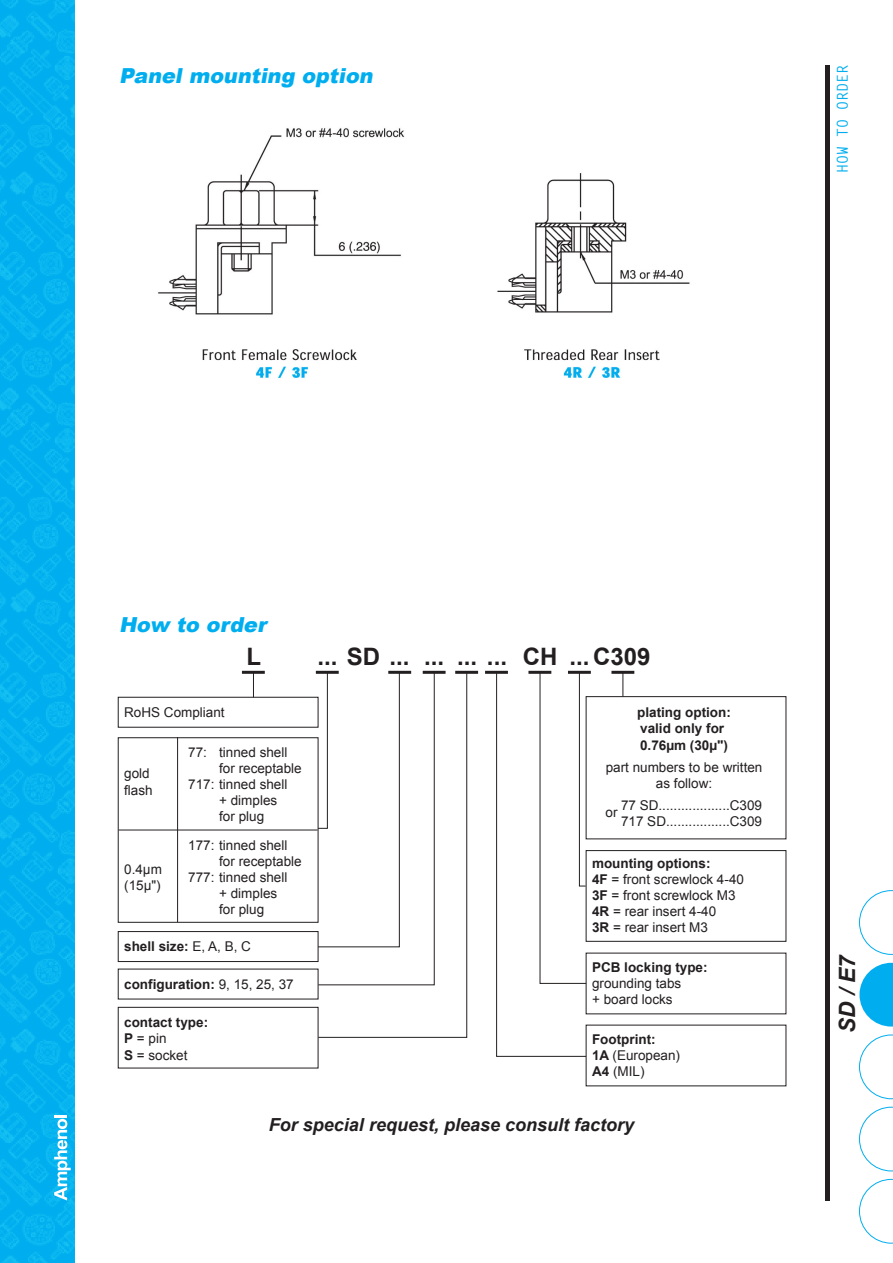
<style>
.page{position:relative;width:893px;height:1263px;background:#fff}
.page>*{position:absolute;margin:0;border:0;box-sizing:border-box;transform-origin:0 0}
.t1{font:700 24px "Arial";color:#231f20}
.t2{font:italic 700 22.5px "Arial";color:#231f20}
.t3{font:italic 900 20.7px "Arial";color:#00aeef}
.t4{font:italic 700 18px "Arial";color:#231f20}
.t5{font:700 15px "Letter Gothic Std";color:#00aeef}
.t6{font:13.5px/16.2px "Arial";color:#231f20}
.t7{font:700 13.5px/16.2px "Arial";color:#231f20}
.s1{font-weight:400}
.s2{font-weight:700}
</style>
<div class="page">
<img style="left:158px;top:128px;width:532px;height:250px">
<img style="left:0;top:0;width:75px;height:1263px">
<div style="left:825px;top:65px;width:5px;height:1135px;background:#231f20"></div>
<svg style="left:54px;top:1115px;width:17px;height:85px"></svg>
<svg style="left:859px;top:1178px;width:34px;height:66px"></svg>
<svg style="left:859px;top:1106px;width:34px;height:66px"></svg>
<svg style="left:859px;top:1034px;width:34px;height:65px"></svg>
<svg style="left:859px;top:963px;width:34px;height:63px"></svg>
<svg style="left:859px;top:890px;width:34px;height:65px"></svg>
<div style="left:586px;top:696px;width:200px;height:143px;border:1px solid #231f20"></div>
<div style="left:586px;top:850px;width:200px;height:92px;border:1px solid #231f20"></div>
<hr style="left:242px;top:671px;width:23px;height:3px;background:#231f20">
<hr style="left:316px;top:671px;width:23px;height:3px;background:#231f20">
<hr style="left:388px;top:671px;width:23px;height:3px;background:#231f20">
<hr style="left:423px;top:671px;width:23px;height:3px;background:#231f20">
<hr style="left:485px;top:671px;width:23px;height:3px;background:#231f20">
<hr style="left:528px;top:671px;width:23px;height:3px;background:#231f20">
<svg style="left:253px;top:674px;width:1px;height:23px"></svg>
<hr style="left:568px;top:671px;width:23px;height:3px;background:#231f20">
<hr style="left:611px;top:671px;width:23px;height:3px;background:#231f20">
<svg style="left:622px;top:673px;width:1px;height:23px"></svg>
<hr style="left:455px;top:671px;width:23px;height:3px;background:#231f20">
<svg style="left:318px;top:672px;width:149px;height:366px"></svg>
<svg style="left:496px;top:672px;width:91px;height:385px"></svg>
<div style="left:118px;top:931px;width:200px;height:31px;border:1px solid #231f20"></div>
<div style="left:118px;top:1007px;width:200px;height:61px;border:1px solid #231f20"></div>
<div style="left:118px;top:737px;width:200px;height:186px;border:1px solid #231f20"></div>
<hr style="left:119px;top:830px;width:199px;height:1px;background:#231f20">
<hr style="left:177px;top:737px;width:1px;height:185px;background:#231f20">
<div style="left:118px;top:697px;width:200px;height:31px;border:1px solid #231f20"></div>
<h3 class="t3" style="left:119px;top:64px;width:259px">Panel mounting option</h3>
<p class="t5" style="left:833px;top:173px;width:109px;rotate:-90deg">HOW TO ORDER</p>
<h3 class="t3" style="left:119px;top:613px;width:153px">How to order</h3>
<h1 class="t1" style="left:246px;top:643px;width:16px">L</h1>
<h1 class="t1" style="left:317px;top:643px;width:334px">... SD ... ... ... ... CH ... C309</h1>
<p class="t6" style="left:124px;top:704px;width:102px">RoHS Compliant</p>
<p class="t6" style="left:124px;top:765px;width:30px">gold flash</p>
<p class="t6" style="left:124px;top:861px;width:39px">0.4µm (15µ")</p>
<p class="t6" style="left:188px;top:744px;width:101px">77: tinned shell</p>
<p class="t6" style="left:219px;top:760px;width:84px">for receptable</p>
<p class="t6" style="left:188px;top:776px;width:101px">717: tinned shell</p>
<p class="t6" style="left:219px;top:792px;width:60px">+ dimples</p>
<p class="t6" style="left:219px;top:808px;width:47px">for plug</p>
<p class="t6" style="left:188px;top:837px;width:101px">177: tinned shell</p>
<p class="t6" style="left:219px;top:853px;width:84px">for receptable</p>
<p class="t6" style="left:188px;top:869px;width:101px">777: tinned shell</p>
<p class="t6" style="left:219px;top:885px;width:60px">+ dimples</p>
<p class="t6" style="left:219px;top:901px;width:47px">for plug</p>
<p class="t7" style="left:124px;top:939px;width:128px">shell size: <span class="s1">E, A, B, C</span></p>
<p class="t7" style="left:124px;top:976px;width:171px">configuration: <span class="s1">9, 15, 25, 37</span></p>
<p class="t7" style="left:124px;top:1014px;width:86px">contact type:<br>P <span class="s1">= pin<br></span>S <span class="s1">= socket</span></p>
<p class="t7" style="left:637px;top:704px;width:95px">plating option: valid only for<br>0.76µm (30µ")</p>
<p class="t6" style="left:606px;top:759px;width:158px;text-align:center">part numbers to be written as follow:</p>
<p class="t6" style="left:621px;top:797px;width:143px">77 SD...................C309<br>717 SD.................C309</p>
<p class="t6" style="left:606px;top:804px;width:14px">or</p>
<p class="t6" style="left:592px;top:855px;width:153px"><span class="s2">mounting options:<br>4F</span> = front screwlock 4-40<br><span class="s2">3F</span> = front screwlock M3<br><span class="s2">4R</span> = rear insert 4-40<br><span class="s2">3R</span> = rear insert M3</p>
<p class="t7" style="left:592px;top:959px;width:117px">PCB locking type:</p>
<p class="t6" style="left:592px;top:975px;width:91px">grounding tabs + board locks</p>
<p class="t6" style="left:592px;top:1031px;width:90px"><span class="s2">Footprint:<br>1A</span> (European)<br><span class="s2">A4</span> (MIL)</p>
<h3 class="t4" style="left:269px;top:1114px;width:367px">For special request, please consult factory</h3>
<h2 class="t2" style="left:834px;top:1033px;width:80px;rotate:-90deg">SD / E7</h2>
</div>
